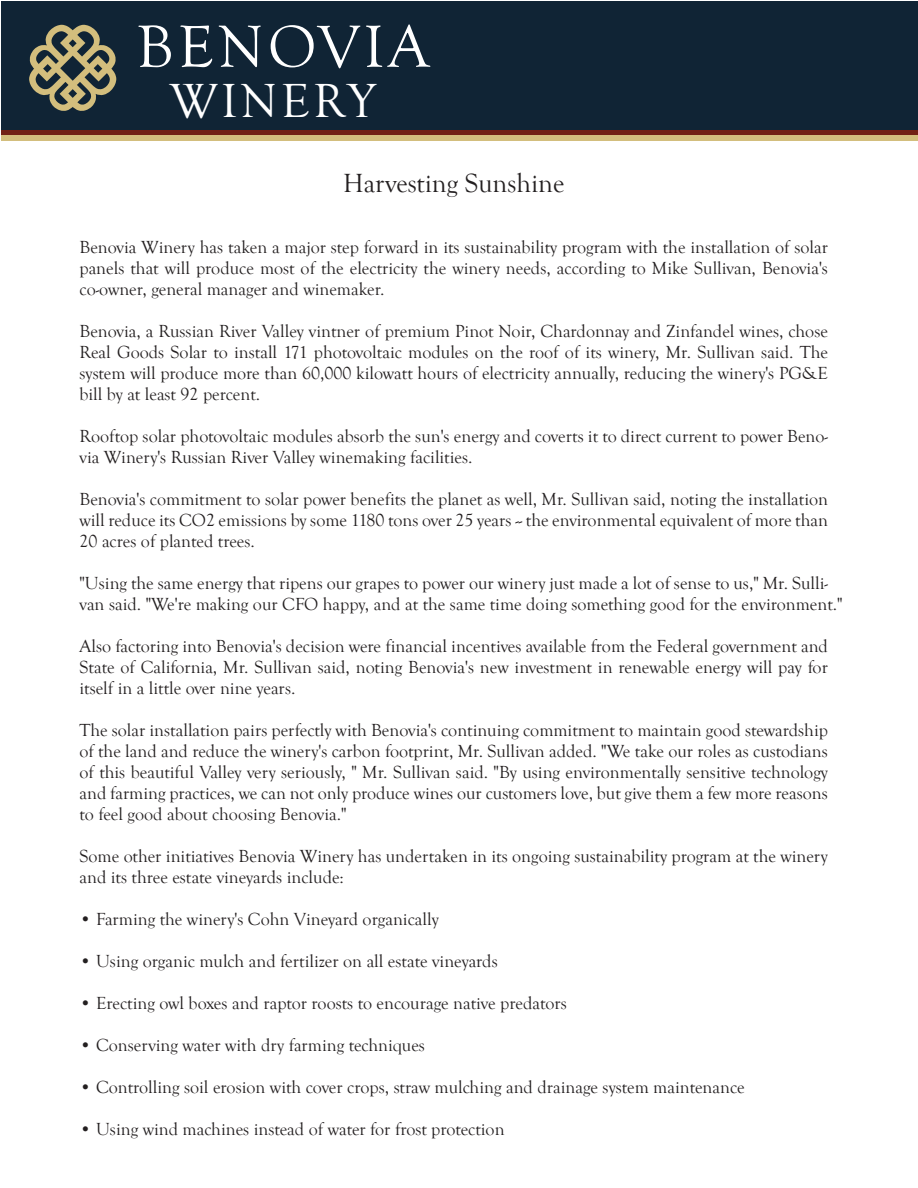
<style>
.page{position:relative;width:918px;height:1188px;background:#fff}
.page>*{position:absolute;margin:0;border:0;box-sizing:border-box;transform-origin:0 0}
.t1{font:61.05px "Goudy Old Style T";letter-spacing:.075em;color:#fff}
.t2{font:49.2px "Goudy Old Style T";letter-spacing:.075em;color:#fff}
.t3{font:27px "Goudy Old Style T";color:#231f20}
.t4{font:18px/21px "Goudy Old Style T";color:#231f20;text-align:justify}
</style>
<div class="page">
<div style="left:1px;top:1px;width:917px;height:135px;background:#102435"></div>
<div style="left:1px;top:131px;width:917px;height:5px;background:#722115"></div>
<div style="left:1px;top:136px;width:917px;height:5px;background:#d3be7d"></div>
<h1 class="t1" style="left:137px;top:13px;width:294px">BENOVIA</h1>
<h2 class="t2" style="left:170px;top:74px;width:208px">WINERY</h2>
<h3 class="t3" style="left:343px;top:168px;width:223px">Harvesting Sunshine</h3>
<p class="t4" style="left:80px;top:237px;width:750px">Benovia Winery has taken a major step forward in its sustainability program with the installation of solar panels that will produce most of the electricity the winery needs, according to Mike Sullivan, Benovia's co-owner, general manager and winemaker.</p>
<p class="t4" style="left:80px;top:321px;width:750px">Benovia, a Russian River Valley vintner of premium Pinot Noir, Chardonnay and Zinfandel wines, chose Real Goods Solar to install 171 photovoltaic modules on the roof of its winery, Mr. Sullivan said. The system will produce more than 60,000 kilowatt hours of electricity annually, reducing the winery's PG&amp;E bill by at least 92 percent.</p>
<p class="t4" style="left:80px;top:426px;width:750px">Rooftop solar photovoltaic modules absorb the sun's energy and coverts it to direct current to power Beno&shy;via Winery's Russian River Valley winemaking facilities.</p>
<p class="t4" style="left:80px;top:489px;width:750px">Benovia's commitment to solar power benefits the planet as well, Mr. Sullivan said, noting the installation will reduce its CO2 emissions by some 1180 tons over 25 years -- the environmental equivalent of more than 20 acres of planted trees.</p>
<p class="t4" style="left:80px;top:573px;width:765px">"Using the same energy that ripens our grapes to power our winery just made a lot of sense to us," Mr. Sulli&shy;van said. "We're making our CFO happy, and at the same time doing something good for the environment."</p>
<p class="t4" style="left:80px;top:636px;width:750px">Also factoring into Benovia's decision were financial incentives available from the Federal government and State of California, Mr. Sullivan said, noting Benovia's new investment in renewable energy will pay for itself in a little over nine years.</p>
<p class="t4" style="left:80px;top:720px;width:750px">The solar installation pairs perfectly with Benovia's continuing commitment to maintain good stewardship of the land and reduce the winery's carbon footprint, Mr. Sullivan added. "We take our roles as custodians of this beautiful Valley very seriously, " Mr. Sullivan said. "By using environmentally sensitive technology and farming practices, we can not only produce wines our customers love, but give them a few more reasons to feel good about choosing Benovia."</p>
<p class="t4" style="left:80px;top:846px;width:750px">Some other initiatives Benovia Winery has undertaken in its ongoing sustainability program at the winery and its three estate vineyards include:</p>
<p class="t4" style="left:80px;top:909px;width:361px">• Farming the winery's Cohn Vineyard organically</p>
<p class="t4" style="left:80px;top:951px;width:420px">• Using organic mulch and fertilizer on all estate vineyards</p>
<p class="t4" style="left:80px;top:993px;width:489px">• Erecting owl boxes and raptor roosts to encourage native predators</p>
<p class="t4" style="left:80px;top:1035px;width:347px">• Conserving water with dry farming techniques</p>
<p class="t4" style="left:80px;top:1077px;width:667px">• Controlling soil erosion with cover crops, straw mulching and drainage system maintenance</p>
<p class="t4" style="left:80px;top:1119px;width:427px">• Using wind machines instead of water for frost protection</p>
</div>
